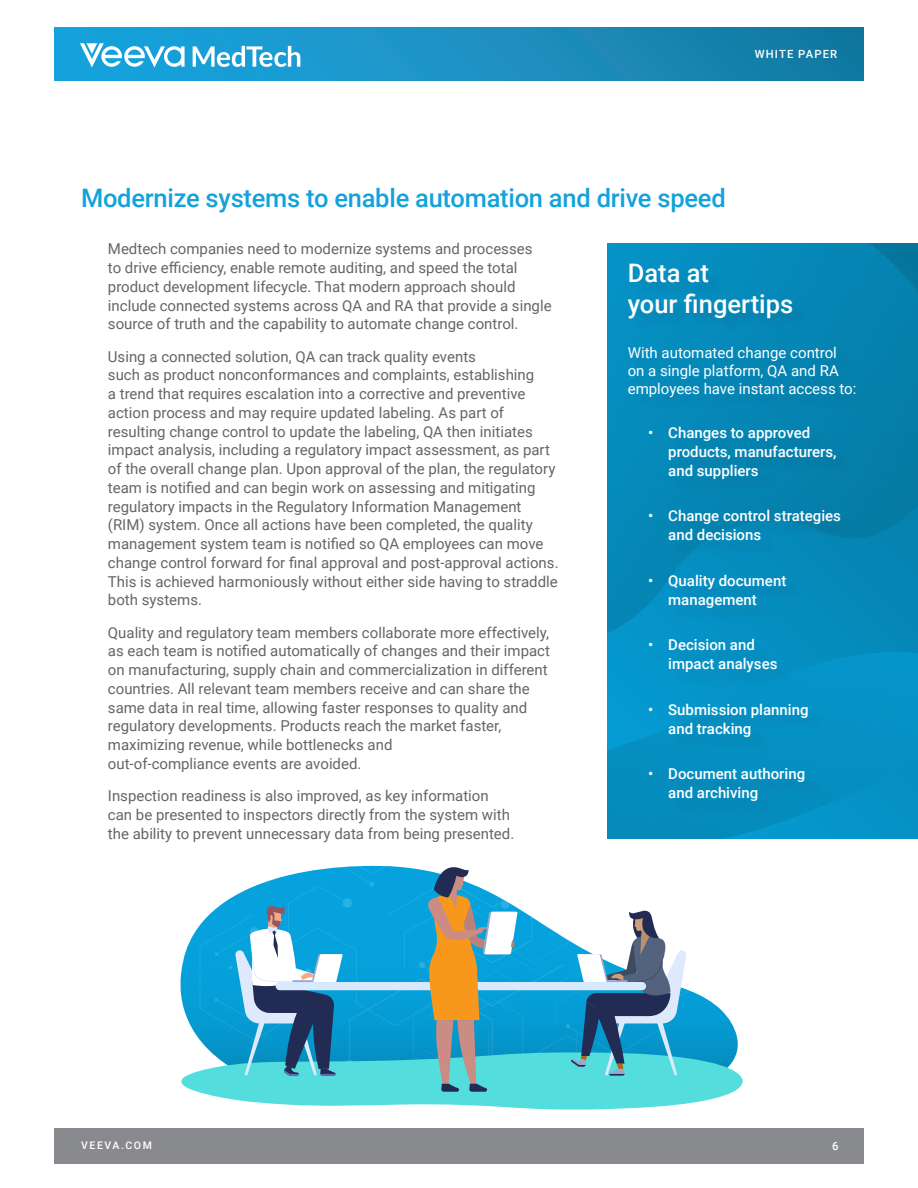
<style>
.page{position:relative;width:918px;height:1188px;background:#fff}
.page>*{position:absolute;margin:0;border:0;box-sizing:border-box;transform-origin:0 0}
.Titles{font:500 25.5px "Roboto";letter-spacing:-.01em;color:#14a2dc}
.Titles_Sidebar{font:500 25.5px/30.6px "Roboto";color:#fff}
.t1{font:15px/18.8px "Roboto";color:#636569}
.t2{font:500 15px/18.8px "Roboto";color:#fff}
.t3{font:15px/18px "Roboto";color:#fff}
.t4{font:500 11.25px "Roboto";letter-spacing:.105em;color:#fff}
.t5{font:500 10.5px "Roboto";letter-spacing:.155em;color:#fff}
</style>
<div class="page">
<div style="left:54px;top:27px;width:810px;height:54px;background:linear-gradient(to right,#1ba7e3,#177aa1)"></div>
<div style="left:54px;top:1128px;width:810px;height:35px;background:#898a8e"></div>
<svg style="left:193px;top:46px;width:107px;height:21px"></svg>
<svg style="left:80px;top:43px;width:105px;height:24px"></svg>
<svg style="left:608px;top:652px;width:310px;height:186px"></svg>
<svg style="left:608px;top:243px;width:310px;height:408px"></svg>
<svg style="left:180px;top:866px;width:563px;height:244px"></svg>
<div style="left:630px;top:265px;width:242px;height:553px;background:#231f20;opacity:.1"></div>
<p class="t4" style="left:755px;top:46px;width:84px">WHITE PAPER</p>
<p class="Titles" style="left:81px;top:180px;width:646px">Modernize systems to enable automation and drive speed</p>
<p class="t1" style="left:108px;top:239px;width:445px">Medtech companies need to modernize systems and processes<br>to drive efficiency, enable remote auditing, and speed the total product development lifecycle. That modern approach should include connected systems across QA and RA that provide a single source of truth and the capability to automate change control.</p>
<p class="t1" style="left:108px;top:346px;width:452px">Using a connected solution, QA can track quality events<br>such as product nonconformances and complaints, establishing<br>a trend that requires escalation into a corrective and preventive action process and may require updated labeling. As part of resulting change control to update the labeling, QA then initiates impact analysis, including a regulatory impact assessment, as part of the overall change plan. Upon approval of the plan, the regulatory team is notified and can begin work on assessing and mitigating regulatory impacts in the Regulatory Information Management (RIM) system. Once all actions have been completed, the quality management system team is notified so QA employees can move change control forward for final approval and post-approval actions.<br>This is achieved harmoniously without either side having to straddle both systems.</p>
<p class="t1" style="left:108px;top:622px;width:444px">Quality and regulatory team members collaborate more effectively, as each team is notified automatically of changes and their impact on manufacturing, supply chain and commercialization in different countries. All relevant team members receive and can share the same data in real time, allowing faster responses to quality and regulatory developments. Products reach the market faster, maximizing revenue, while bottlenecks and<br>out-of-compliance events are avoided.</p>
<p class="t1" style="left:108px;top:786px;width:408px">Inspection readiness is also improved, as key information can be presented to inspectors directly from the system with the ability to prevent unnecessary data from being presented.</p>
<p class="Titles_Sidebar" style="left:628px;top:257px;width:167px">Data at<br>your fingertips</p>
<p class="t3" style="left:628px;top:343px;width:230px">With automated change control on a single platform, QA and RA employees have instant access to:</p>
<p class="t2" style="left:668px;top:423px;width:170px;text-indent:-20px">• Changes to approved products, manufacturers, and suppliers</p>
<p class="t2" style="left:668px;top:506px;width:174px;text-indent:-20px">• Change control strategies and decisions</p>
<p class="t2" style="left:668px;top:571px;width:120px;text-indent:-20px">• Quality document management</p>
<p class="t2" style="left:668px;top:635px;width:111px;text-indent:-20px">• Decision and impact analyses</p>
<p class="t2" style="left:668px;top:700px;width:142px;text-indent:-20px">• Submission planning and tracking</p>
<p class="t2" style="left:668px;top:764px;width:138px;text-indent:-20px">• Document authoring and archiving</p>
<p class="t5" style="left:81px;top:1138px;width:72px">VEEVA.COM</p>
<p class="t4" style="left:832px;top:1138px;width:8px">6</p>
</div>
